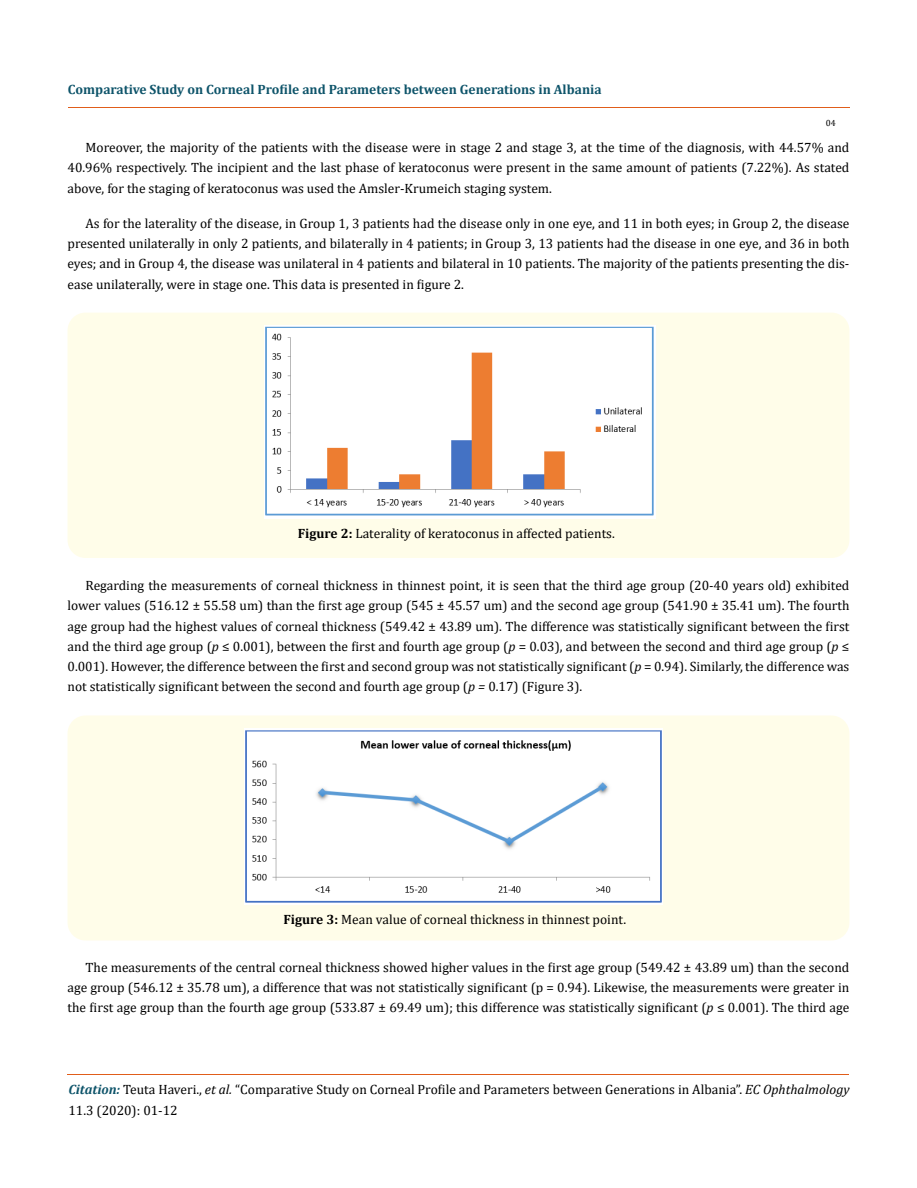
<style>
.page{position:relative;width:917px;height:1188px;background:#fff}
.page>*{position:absolute;margin:0;border:0;box-sizing:border-box;transform-origin:0 0}
.t1{font:13.5px/20.2px "Cambria";color:#000;text-align:justify}
.t2{font:700 13.5px "Cambria";color:#0e546a}
.t3{font:9px "Cambria";color:#000}
.s1{font-weight:700}
.s2{font-style:italic}
.s3{font-weight:700;font-style:italic;color:#0e546a}
</style>
<div class="page">
<hr style="left:68px;top:108px;width:781px;height:1px;background:#e05d1a">
<hr style="left:67px;top:1074px;width:782px;height:1px;background:#e05d1a">
<div style="left:68px;top:313px;width:781px;height:245px;background:#fffde9;border-radius:18px"></div>
<img style="left:264px;top:326px;width:391px;height:192px">
<div style="left:68px;top:716px;width:781px;height:224px;background:#fffde9;border-radius:18px"></div>
<img style="left:245px;top:728px;width:417px;height:177px">
<p class="t2" style="left:68px;top:80px;width:535px">Comparative Study on Corneal Profile and Parameters between Generations in Albania</p>
<p class="t3" style="left:825px;top:118px;width:11px">04</p>
<p class="t1" style="left:68px;top:137px;width:783px;text-indent:18px">Moreover, the majority of the patients with the disease were in stage 2 and stage 3, at the time of the diagnosis, with 44.57% and 40.96% respectively. The incipient and the last phase of keratoconus were present in the same amount of patients (7.22%). As stated above, for the staging of keratoconus was used the Amsler-Krumeich staging system.</p>
<p class="t1" style="left:67px;top:213px;width:783px;text-indent:18px">As for the laterality of the disease, in Group 1, 3 patients had the disease only in one eye, and 11 in both eyes; in Group 2, the disease presented unilaterally in only 2 patients, and bilaterally in 4 patients; in Group 3, 13 patients had the disease in one eye, and 36 in both eyes; and in Group 4, the disease was unilateral in 4 patients and bilateral in 10 patients. The majority of the patients presenting the dis&shy;ease unilaterally, were in stage one. This data is presented in figure 2.</p>
<p class="t1" style="left:298px;top:523px;width:318px"><span class="s1">Figure 2:</span> Laterality of keratoconus in affected patients.</p>
<p class="t1" style="left:68px;top:575px;width:783px;text-indent:18px">Regarding the measurements of corneal thickness in thinnest point, it is seen that the third age group (20-40 years old) exhibited lower values (516.12 ± 55.58 um) than the first age group (545 ± 45.57 um) and the second age group (541.90 ± 35.41 um). The fourth age group had the highest values of corneal thickness (549.42 ± 43.89 um). The difference was statistically significant between the first and the third age group (<span class="s2">p</span> ≤ 0.001), between the first and fourth age group (<span class="s2">p</span> = 0.03), and between the second and third age group (<span class="s2">p</span> ≤ 0.001). However, the difference between the first and second group was not statistically significant (<span class="s2">p</span> = 0.94). Similarly, the difference was not statistically significant between the second and fourth age group (<span class="s2">p =</span> 0.17) (Figure 3).</p>
<p class="t1" style="left:283px;top:909px;width:344px"><span class="s1">Figure 3:</span> Mean value of corneal thickness in thinnest point.</p>
<p class="t1" style="left:68px;top:957px;width:783px;text-indent:18px">The measurements of the central corneal thickness showed higher values in the first age group (549.42 ± 43.89 um) than the second age group (546.12 ± 35.78 um), a difference that was not statistically significant (p = 0.94). Likewise, the measurements were greater in the first age group than the fourth age group (533.87 ± 69.49 um); this difference was statistically significant (<span class="s2">p</span> ≤ 0.001). The third age</p>
<p class="t1" style="left:68px;top:1078px;width:782px;line-height:21px"><span class="s3">Citation:</span> Teuta Haveri., <span class="s2">et al.</span> “Comparative Study on Corneal Profile and Parameters between Generations in Albania”. <span class="s2">EC Ophthalmology<br></span>11.3 (2020): 01-12</p>
</div>
